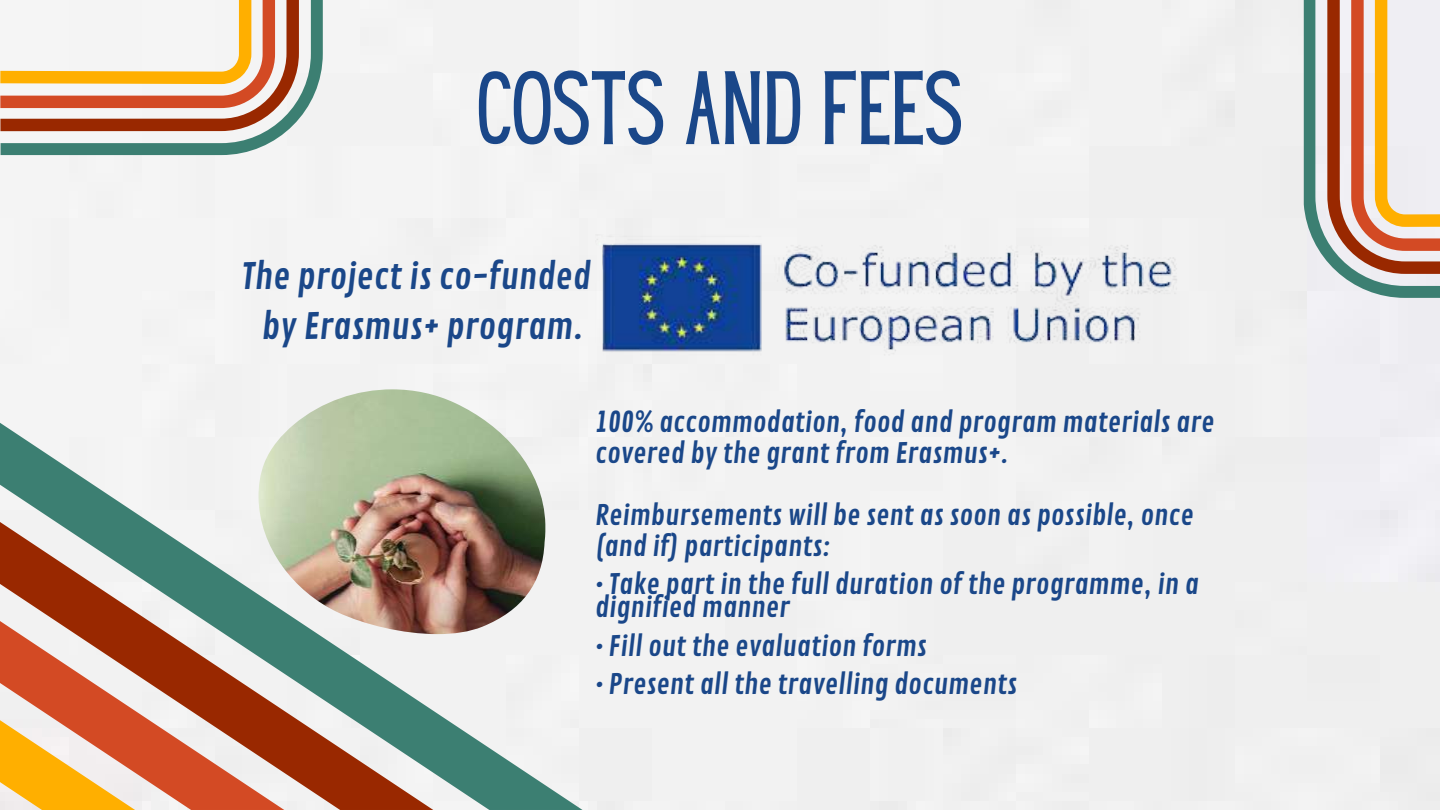
<style>
.page{position:relative;width:1440px;height:810px;background:#fff}
.page>*{position:absolute;margin:0;border:0;box-sizing:border-box;transform-origin:0 0}
.t1{font:91.1px "Hey Gotcha";color:#1a4789}
.t2{font:35.4px/49.5px "Contrail One";color:#1a4789;text-align:center}
.t3{font:27.5px "Contrail One";color:#1a4789}
</style>
<div class="page">
<img style="left:595px;top:234px;width:602px;height:129px">
<img style="left:259px;top:389px;width:286px;height:34px">
<svg style="left:0;top:423px;width:583px;height:387px;fill:#efefef"></svg>
<svg style="left:0;top:522px;width:433px;height:288px"></svg>
<svg style="left:0;top:621px;width:284px;height:189px"></svg>
<svg style="left:0;top:720px;width:135px;height:90px;background:#f2b55f"></svg>
<svg style="left:1px;top:0;width:322px;height:155px;fill:#f4f4f4"></svg>
<svg style="left:1304px;top:0;width:136px;height:298px;background:#d0b8a4"></svg>
<h1 class="t1" style="left:477px;top:71px;width:487px">COSTS AND FEES</h1>
<p class="t2" style="left:241px;top:253px;width:351px">The project is co-funded by Erasmus+ program.</p>
<p class="t3" style="left:595px;top:406px;width:621px">100% accommodation, food and program materials are</p>
<p class="t3" style="left:595px;top:437px;width:415px">covered by the grant from Erasmus+.</p>
<p class="t3" style="left:595px;top:499px;width:600px">Reimbursements will be sent as soon as possible, once</p>
<p class="t3" style="left:595px;top:530px;width:237px">(and if) participants:</p>
<p class="t3" style="left:595px;top:568px;width:605px">• Take part in the full duration of the programme, in a</p>
<p class="t3" style="left:595px;top:591px;width:196px">dignified manner</p>
<p class="t3" style="left:595px;top:630px;width:333px">• Fill out the evaluation forms</p>
<p class="t3" style="left:595px;top:668px;width:423px">• Present all the travelling documents</p>
</div>
